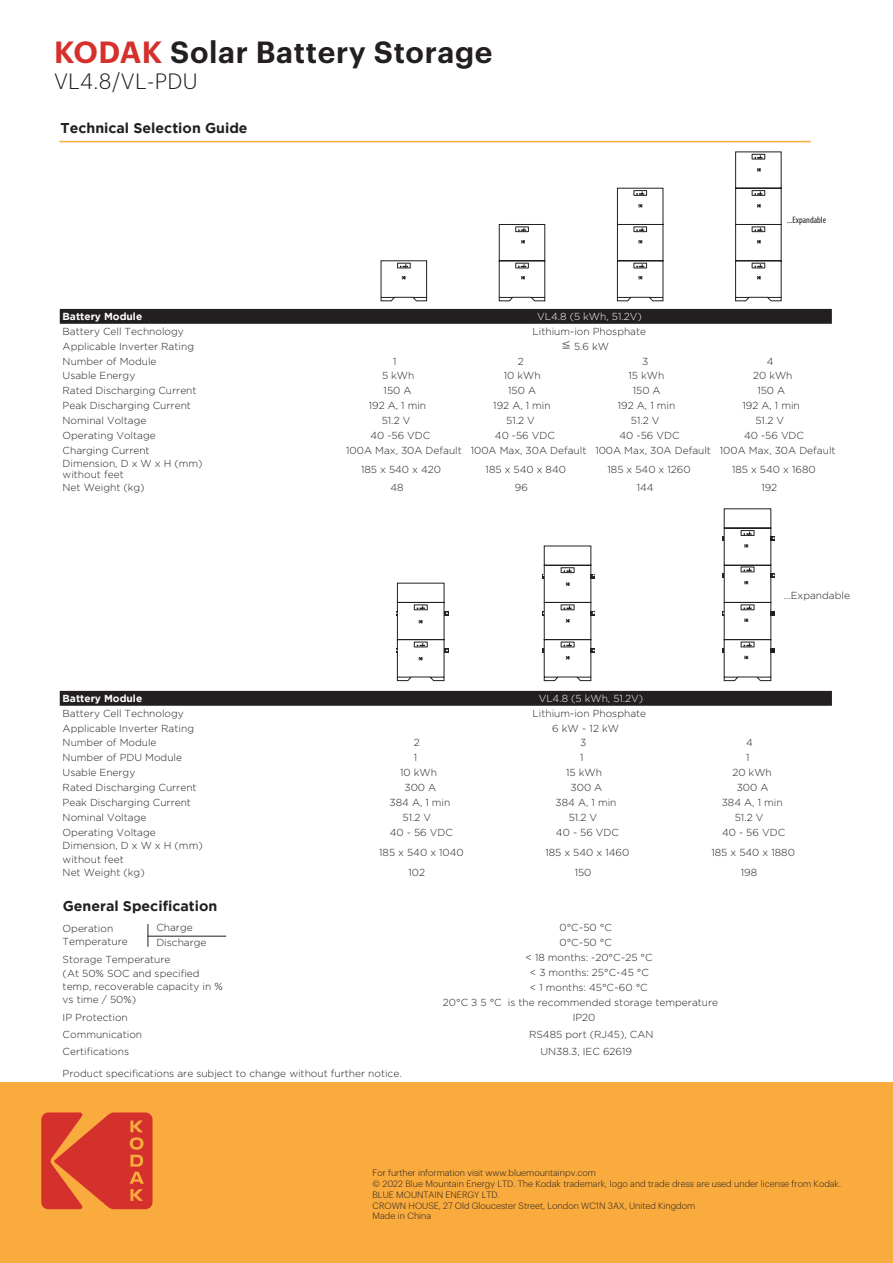
<style>
.page{position:relative;width:893px;height:1263px;background:#fff}
.page>*{position:absolute;margin:0;border:0;box-sizing:border-box;transform-origin:0 0}
.t1{font:600 30px "Graphik";letter-spacing:.02em;color:#231f20}
.t2{font:300 21.75px "Graphik";letter-spacing:.02em;color:#231f20}
.t3{font:700 14.25px "Gotham";color:#231f20}
.t4{font:300 10.2px/13.5px "Gotham";color:#231f20}
.t5{font:300 10.2px "Gotham";color:#fff}
.t6{font:700 10.2px "Gotham";color:#fff}
.t7{font:condensed 9.3px "Myriad Pro";color:#231f20}
.t8{font:300 9px/10.8px "Graphik";color:#231f20}
.s1{color:#d5312c}
.s2{font-family:"Adobe Ming Std"}
</style>
<div class="page">
<div style="left:1px;top:1082px;width:892px;height:181px;background:#faab3e"></div>
<svg style="left:41px;top:1112px;width:112px;height:97px"></svg>
<div style="left:60px;top:309px;width:772px;height:15px;background:#231f20"></div>
<div style="left:60px;top:691px;width:772px;height:15px;background:#231f20"></div>
<hr style="left:59px;top:141px;width:752px;height:1px;background:#faab3e">
<svg style="left:148px;top:924px;width:1px;height:23px"></svg>
<hr style="left:148px;top:936px;width:78px;height:1px;background:#231f20">
<svg style="left:542px;top:545px;width:53px;height:136px"></svg>
<svg style="left:722px;top:508px;width:53px;height:173px"></svg>
<svg style="left:735px;top:151px;width:47px;height:151px"></svg>
<svg style="left:617px;top:187px;width:47px;height:115px"></svg>
<svg style="left:498px;top:224px;width:47px;height:78px"></svg>
<svg style="left:380px;top:260px;width:47px;height:42px"></svg>
<svg style="left:396px;top:582px;width:52px;height:99px"></svg>
<h1 class="t1" style="left:54px;top:29px;width:440px"><span class="s1">KODAK</span> Solar Battery Storage</h1>
<h2 class="t2" style="left:54px;top:65px;width:145px">VL4.8/VL-PDU</h2>
<h3 class="t3" style="left:61px;top:119px;width:189px">Technical Selection Guide</h3>
<p class="t7" style="left:787px;top:215px;width:40px">...Expandable</p>
<p class="t6" style="left:63px;top:310px;width:81px">Battery Module</p>
<p class="t5" style="left:537px;top:311px;width:106px">VL4.8 (5 kWh, 51.2V)</p>
<p class="t4" style="left:63px;top:324px;width:123px">Battery Cell Technology</p>
<p class="t4" style="left:533px;top:324px;width:115px">Lithium-ion Phosphate</p>
<p class="t4" style="left:63px;top:339px;width:133px">Applicable Inverter Rating</p>
<p class="t4" style="left:561px;top:339px;width:49px"><span class="s2">≦</span> 5.6 kW</p>
<p class="t4" style="left:63px;top:354px;width:95px">Number of Module</p>
<p class="t4" style="left:393px;top:354px;width:5px">1</p>
<p class="t4" style="left:518px;top:354px;width:8px">2</p>
<p class="t4" style="left:642px;top:354px;width:8px">3</p>
<p class="t4" style="left:767px;top:354px;width:8px">4</p>
<p class="t4" style="left:63px;top:369px;width:74px">Usable Energy</p>
<p class="t4" style="left:382px;top:369px;width:34px">5 kWh</p>
<p class="t4" style="left:504px;top:369px;width:38px">10 kWh</p>
<p class="t4" style="left:628px;top:369px;width:37px">15 kWh</p>
<p class="t4" style="left:753px;top:369px;width:41px">20 kWh</p>
<p class="t4" style="left:63px;top:384px;width:136px">Rated Discharging Current</p>
<p class="t4" style="left:384px;top:384px;width:29px">150 A</p>
<p class="t4" style="left:508px;top:384px;width:29px">150 A</p>
<p class="t4" style="left:633px;top:384px;width:29px">150 A</p>
<p class="t4" style="left:757px;top:384px;width:29px">150 A</p>
<p class="t4" style="left:63px;top:399px;width:130px">Peak Discharging Current</p>
<p class="t4" style="left:369px;top:399px;width:59px">192 A, 1 min</p>
<p class="t4" style="left:493px;top:399px;width:59px">192 A, 1 min</p>
<p class="t4" style="left:618px;top:399px;width:59px">192 A, 1 min</p>
<p class="t4" style="left:742px;top:399px;width:59px">192 A, 1 min</p>
<p class="t4" style="left:63px;top:413px;width:85px">Nominal Voltage</p>
<p class="t4" style="left:382px;top:413px;width:30px">51.2 V</p>
<p class="t4" style="left:506px;top:413px;width:30px">51.2 V</p>
<p class="t4" style="left:631px;top:413px;width:30px">51.2 V</p>
<p class="t4" style="left:755px;top:413px;width:30px">51.2 V</p>
<p class="t4" style="left:63px;top:428px;width:95px">Operating Voltage</p>
<p class="t4" style="left:370px;top:428px;width:62px">40 -56 VDC</p>
<p class="t4" style="left:495px;top:428px;width:62px">40 -56 VDC</p>
<p class="t4" style="left:619px;top:428px;width:62px">40 -56 VDC</p>
<p class="t4" style="left:744px;top:428px;width:62px">40 -56 VDC</p>
<p class="t4" style="left:63px;top:443px;width:89px">Charging Current</p>
<p class="t4" style="left:346px;top:443px;width:491px">100A Max, 30A Default 100A Max, 30A Default 100A Max, 30A Default 100A Max, 30A Default</p>
<p class="t4" style="left:63px;top:458px;width:142px;line-height:10.5px">Dimension, D x W x H (mm) without feet</p>
<p class="t4" style="left:361px;top:462px;width:81px">185 x 540 x 420</p>
<p class="t4" style="left:486px;top:462px;width:82px">185 x 540 x 840</p>
<p class="t4" style="left:607px;top:462px;width:85px">185 x 540 x 1260</p>
<p class="t4" style="left:732px;top:462px;width:85px">185 x 540 x 1680</p>
<p class="t4" style="left:63px;top:481px;width:84px">Net Weight (kg)</p>
<p class="t4" style="left:390px;top:481px;width:15px">48</p>
<p class="t4" style="left:515px;top:481px;width:15px">96</p>
<p class="t4" style="left:637px;top:481px;width:18px">144</p>
<p class="t4" style="left:761px;top:481px;width:17px">192</p>
<p class="t4" style="left:784px;top:589px;width:68px">...Expandable</p>
<p class="t6" style="left:63px;top:692px;width:81px">Battery Module</p>
<p class="t5" style="left:539px;top:693px;width:106px">VL4.8 (5 kWh, 51.2V)</p>
<p class="t4" style="left:63px;top:706px;width:123px">Battery Cell Technology</p>
<p class="t4" style="left:533px;top:706px;width:115px">Lithium-ion Phosphate</p>
<p class="t4" style="left:63px;top:721px;width:133px">Applicable Inverter Rating</p>
<p class="t4" style="left:552px;top:721px;width:68px">6 kW ~ 12 kW</p>
<p class="t4" style="left:63px;top:736px;width:95px">Number of Module</p>
<p class="t4" style="left:414px;top:736px;width:8px">2</p>
<p class="t4" style="left:580px;top:736px;width:8px">3</p>
<p class="t4" style="left:746px;top:736px;width:8px">4</p>
<p class="t4" style="left:63px;top:751px;width:121px">Number of PDU Module</p>
<p class="t4" style="left:414px;top:751px;width:5px">1</p>
<p class="t4" style="left:580px;top:751px;width:5px">1</p>
<p class="t4" style="left:746px;top:751px;width:5px">1</p>
<p class="t4" style="left:63px;top:766px;width:74px">Usable Energy</p>
<p class="t4" style="left:400px;top:766px;width:38px">10 kWh</p>
<p class="t4" style="left:566px;top:766px;width:37px">15 kWh</p>
<p class="t4" style="left:732px;top:766px;width:41px">20 kWh</p>
<p class="t4" style="left:63px;top:781px;width:136px">Rated Discharging Current</p>
<p class="t4" style="left:404px;top:781px;width:33px">300 A</p>
<p class="t4" style="left:571px;top:781px;width:33px">300 A</p>
<p class="t4" style="left:737px;top:781px;width:33px">300 A</p>
<p class="t4" style="left:63px;top:795px;width:130px">Peak Discharging Current</p>
<p class="t4" style="left:390px;top:795px;width:62px">384 A, 1 min</p>
<p class="t4" style="left:556px;top:795px;width:62px">384 A, 1 min</p>
<p class="t4" style="left:722px;top:795px;width:62px">384 A, 1 min</p>
<p class="t4" style="left:63px;top:810px;width:85px">Nominal Voltage</p>
<p class="t4" style="left:403px;top:810px;width:30px">51.2 V</p>
<p class="t4" style="left:569px;top:810px;width:30px">51.2 V</p>
<p class="t4" style="left:735px;top:810px;width:30px">51.2 V</p>
<p class="t4" style="left:63px;top:825px;width:95px">Operating Voltage</p>
<p class="t4" style="left:390px;top:825px;width:65px">40 - 56 VDC</p>
<p class="t4" style="left:556px;top:825px;width:65px">40 - 56 VDC</p>
<p class="t4" style="left:722px;top:825px;width:65px">40 - 56 VDC</p>
<p class="t4" style="left:63px;top:839px;width:142px">Dimension, D x W x H (mm) without feet</p>
<p class="t4" style="left:379px;top:846px;width:86px">185 x 540 x 1040</p>
<p class="t4" style="left:545px;top:846px;width:85px">185 x 540 x 1460</p>
<p class="t4" style="left:711px;top:846px;width:85px">185 x 540 x 1880</p>
<p class="t4" style="left:63px;top:866px;width:84px">Net Weight (kg)</p>
<h3 class="t3" style="left:63px;top:898px;width:156px">General Specification</h3>
<p class="t4" style="left:409px;top:866px;width:18px">102</p>
<p class="t4" style="left:575px;top:866px;width:18px">150</p>
<p class="t4" style="left:741px;top:866px;width:18px">198</p>
<p class="t4" style="left:63px;top:921px;width:67px">Operation<br>Temperature</p>
<p class="t4" style="left:156px;top:920px;width:38px">Charge</p>
<p class="t4" style="left:559px;top:920px;width:54px">0°C~50 °C</p>
<p class="t4" style="left:156px;top:935px;width:52px">Discharge</p>
<p class="t4" style="left:559px;top:935px;width:54px">0°C~50 °C</p>
<p class="t4" style="left:63px;top:952px;width:109px">Storage Temperature</p>
<p class="t4" style="left:63px;top:979px;width:162px">temp, recoverable capacity in %</p>
<p class="t4" style="left:525px;top:950px;width:129px">&lt; 18 months: -20°C~25 °C</p>
<p class="t4" style="left:530px;top:965px;width:121px">&lt; 3 months: 25°C~45 °C</p>
<p class="t4" style="left:530px;top:980px;width:120px">&lt; 1 months: 45°C~60 °C</p>
<p class="t4" style="left:443px;top:995px;width:277px">20°C ± 5 °C is the recommended storage temperature</p>
<p class="t4" style="left:63px;top:967px;width:138px">(At 50% SOC and specified</p>
<p class="t4" style="left:63px;top:993px;width:75px">vs time / 50%)</p>
<p class="t4" style="left:63px;top:1011px;width:67px">IP Protection</p>
<p class="t4" style="left:573px;top:1011px;width:24px">IP20</p>
<p class="t4" style="left:63px;top:1026px;width:81px;line-height:17px">Communication<br>Certifications</p>
<p class="t4" style="left:63px;top:1067px;width:341px">Product specifications are subject to change without further notice.</p>
<p class="t4" style="left:540px;top:1026px;width:115px;line-height:17px;text-indent:-11px">RS485 port (RJ45), CAN<br>UN38.3, IEC 62619</p>
<p class="t8" style="left:372px;top:1167px;width:470px">For further information visit www.bluemountainpv.com<br>© 2022 Blue Mountain Energy LTD. The Kodak trademark, logo and trade dress are used under license from Kodak.<br>BLUE MOUNTAIN ENERGY LTD.<br>CROWN HOUSE, 27 Old Gloucester Street, London WC1N 3AX, United Kingdom<br>Made in China</p>
</div>
